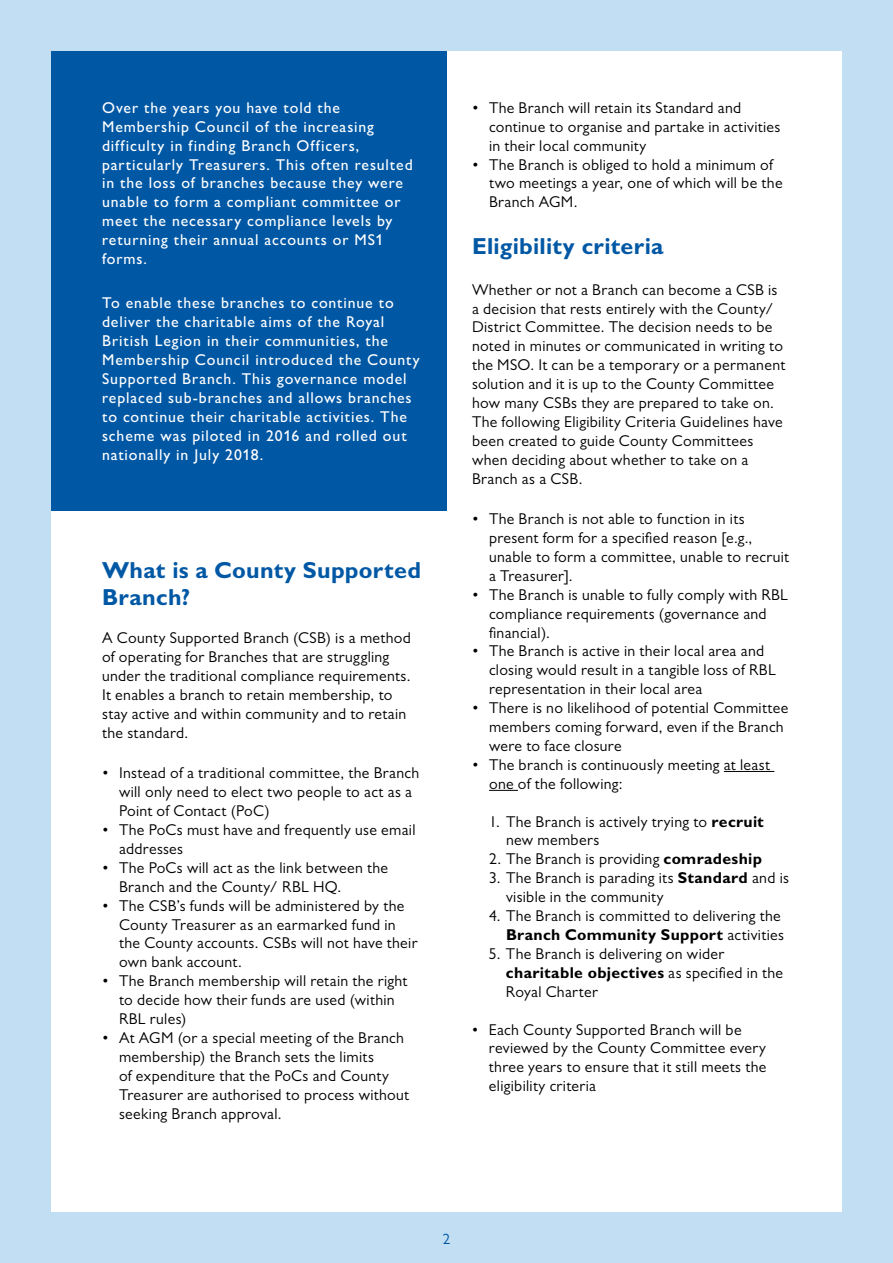
<style>
.page{position:relative;width:893px;height:1263px;background:#c2def3}
.page>*{position:absolute;margin:0;border:0;box-sizing:border-box;transform-origin:0 0}
.t1{font:700 23.25px/27.9px "Gill Sans MT Pro";letter-spacing:.01em;color:#0058a5}
.t2{font:15.75px/18.9px "Gill Sans MT Pro";letter-spacing:.02em;color:#000}
.t3{font:500 15.75px/18.9px "Gill Sans MT Pro";letter-spacing:.055em;color:#fff}
.t4{font:15px "Gill Sans MT Pro";color:#0058a5}
.s1{font-weight:700}
</style>
<div class="page">
<div style="left:51px;top:51px;width:791px;height:1161px;background:#fff"></div>
<div style="left:51px;top:51px;width:395px;height:460px;background:#0058a5"></div>
<hr style="left:724px;top:771px;width:50px;height:1px;background:#000">
<svg style="left:489px;top:790px;width:29px;height:1px"></svg>
<p class="t3" style="left:102px;top:98px;width:312px">Over the years you have told the Membership Council of the increasing difficulty in finding Branch Officers, particularly Treasurers. This often resulted in the loss of branches because they were unable to form a compliant committee or meet the necessary compliance levels by returning their annual accounts or MS1 forms.</p>
<p class="t3" style="left:102px;top:293px;width:319px">To enable these branches to continue to deliver the charitable aims of the Royal British Legion in their communities, the Membership Council introduced the County Supported Branch. This governance model replaced sub-branches and allows branches to continue their charitable activities. The scheme was piloted in 2016 and rolled out nationally in July 2018.</p>
<h1 class="t1" style="left:102px;top:555px;width:320px">What is a County Supported<br>Branch?</h1>
<p class="t2" style="left:102px;top:628px;width:310px">A County Supported Branch (CSB) is a method of operating for Branches that are struggling under the traditional compliance requirements.<br>It enables a branch to retain membership, to stay active and within community and to retain the standard.</p>
<p class="t2" style="left:119px;top:763px;width:302px;text-indent:-17px">• Instead of a traditional committee, the Branch will only need to elect two people to act as a<br>Point of Contact (PoC)</p>
<p class="t2" style="left:119px;top:820px;width:298px;text-indent:-17px">• The PoCs must have and frequently use email addresses</p>
<p class="t2" style="left:119px;top:858px;width:271px;text-indent:-17px">• The PoCs will act as the link between the<br>Branch and the County/ RBL HQ.</p>
<p class="t2" style="left:119px;top:896px;width:300px;text-indent:-17px">• The CSB’s funds will be administered by the County Treasurer as an earmarked fund in the County accounts. CSBs will not have their own bank account.</p>
<p class="t2" style="left:119px;top:971px;width:290px;text-indent:-17px">• The Branch membership will retain the right to decide how their funds are used (within<br>RBL rules)</p>
<p class="t2" style="left:119px;top:1028px;width:292px;text-indent:-17px">• At AGM (or a special meeting of the Branch membership) the Branch sets the limits<br>of expenditure that the PoCs and County Treasurer are authorised to process without seeking Branch approval.</p>
<p class="t2" style="left:489px;top:98px;width:293px;text-indent:-17px">• The Branch will retain its Standard and continue to organise and partake in activities in their local community</p>
<p class="t2" style="left:489px;top:155px;width:295px;text-indent:-17px">• The Branch is obliged to hold a minimum of two meetings a year, one of which will be the<br>Branch AGM.</p>
<h1 class="t1" style="left:472px;top:232px;width:193px">Eligibility criteria</h1>
<p class="t2" style="left:472px;top:280px;width:315px">Whether or not a Branch can become a CSB is a decision that rests entirely with the County/ District Committee. The decision needs to be noted in minutes or communicated in writing to the MSO. It can be a temporary or a permanent solution and it is up to the County Committee how many CSBs they are prepared to take on.<br>The following Eligibility Criteria Guidelines have been created to guide County Committees when deciding about whether to take on a Branch as a CSB.</p>
<p class="t2" style="left:489px;top:509px;width:302px;text-indent:-17px">• The Branch is not able to function in its present form for a specified reason [e.g., unable to form a committee, unable to recruit a Treasurer].</p>
<p class="t2" style="left:489px;top:585px;width:300px;text-indent:-17px">• The Branch is unable to fully comply with RBL compliance requirements (governance and financial).</p>
<p class="t2" style="left:489px;top:642px;width:288px;text-indent:-17px">• The Branch is active in their local area and closing would result in a tangible loss of RBL representation in their local area</p>
<p class="t2" style="left:489px;top:698px;width:301px;text-indent:-17px">• There is no likelihood of potential Committee members coming forward, even if the Branch were to face closure</p>
<p class="t2" style="left:489px;top:755px;width:283px;text-indent:-17px">• The branch is continuously meeting at least one of the following:</p>
<p class="t2" style="left:506px;top:812px;width:260px;text-indent:-17px">1. The Branch is actively trying to <span class="s1">recruit </span>new members</p>
<p class="t2" style="left:489px;top:849px;width:274px">2. The Branch is providing <span class="s1">comradeship</span></p>
<p class="t2" style="left:506px;top:868px;width:284px;text-indent:-17px">3. The Branch is parading its <span class="s1">Standard</span> and is visible in the community</p>
<p class="t2" style="left:489px;top:906px;width:297px;text-align:right">4. The Branch is committed to delivering the<br><span class="s1">Branch Community Support</span> activities</p>
<p class="t2" style="left:506px;top:944px;width:279px;text-indent:-17px">5. The Branch is delivering on wider <span class="s1">charitable objectives</span> as specified in the<br>Royal Charter</p>
<p class="t2" style="left:489px;top:1020px;width:279px;text-indent:-17px">• Each County Supported Branch will be reviewed by the County Committee every three years to ensure that it still meets the eligibility criteria</p>
<p class="t4" style="left:443px;top:1230px;width:9px">2</p>
</div>
